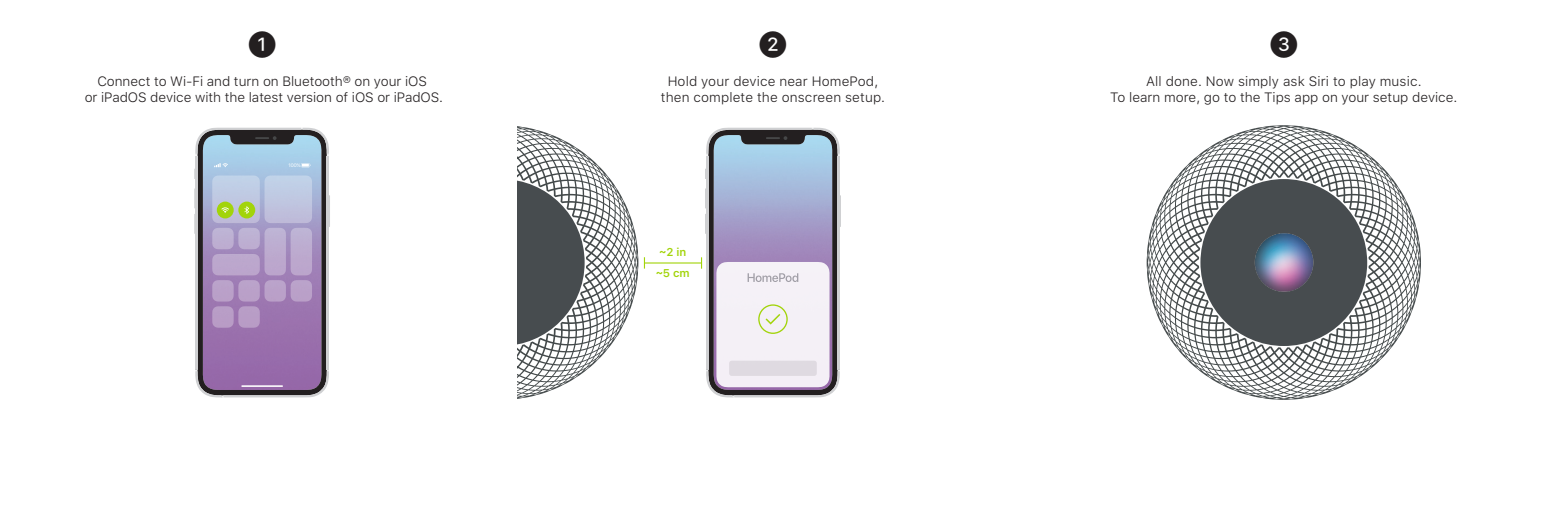
<style>
.page{position:relative;width:1546px;height:525px;background:#fff}
.page>*{position:absolute;margin:0;border:0;box-sizing:border-box;transform-origin:0 0}
.Number{font:300 36px "SF Pro Text";color:#231f20}
.Body{font:300 13.5px/16.2px "SF Pro Text";color:#231f20;text-align:center}
.Distance_callout{font:600 11.25px "SF Pro Text";color:#a2d40a}
.t1{font:4.95px "SF Pro Display";color:#fff}
</style>
<div class="page">
<hr style="left:644px;top:262px;width:57px;height:1px;background:#a2d40a">
<svg style="left:197px;top:155px;width:130px;height:214px"></svg>
<hr style="left:195px;top:155px;width:2px;height:214px;background:#cfd0d2">
<svg style="left:195px;top:369px;width:134px;height:28px"></svg>
<svg style="left:194px;top:188px;width:1px;height:46px"></svg>
<hr style="left:327px;top:155px;width:2px;height:214px;background:#cfd0d2">
<svg style="left:195px;top:127px;width:134px;height:28px"></svg>
<svg style="left:329px;top:195px;width:1px;height:32px"></svg>
<hr style="left:241px;top:385px;width:42px;height:1px;background:#fff">
<svg style="left:214px;top:163px;width:14px;height:4px"></svg>
<svg style="left:301px;top:163px;width:10px;height:4px"></svg>
<svg style="left:212px;top:175px;width:100px;height:152px"></svg>
<svg style="left:708px;top:155px;width:129px;height:102px"></svg>
<hr style="left:837px;top:155px;width:3px;height:214px;background:#cfd0d2">
<hr style="left:706px;top:155px;width:2px;height:214px;background:#cfd0d2">
<svg style="left:706px;top:127px;width:134px;height:28px"></svg>
<svg style="left:705px;top:188px;width:1px;height:46px"></svg>
<svg style="left:840px;top:195px;width:1px;height:32px"></svg>
<svg style="left:701px;top:257px;width:139px;height:140px"></svg>
<svg style="left:517px;top:126px;width:121px;height:273px"></svg>
<svg style="left:517px;top:179px;width:67px;height:166px"></svg>
<img style="left:1146px;top:125px;width:275px;height:275px">
<p class="Number" style="left:246px;top:18px;width:33px">❶</p>
<p class="Number" style="left:757px;top:18px;width:33px">❷</p>
<p class="Number" style="left:1268px;top:18px;width:33px">❸</p>
<p class="Body" style="left:85px;top:74px;width:360px">Connect to Wi-Fi and turn on Bluetooth® on your iOS<br>or iPadOS device with the latest version of iOS or iPadOS.</p>
<p class="Body" style="left:661px;top:74px;width:226px">Hold your device near HomePod, then complete the onscreen setup.</p>
<p class="Body" style="left:1110px;top:74px;width:349px">All done. Now simply ask Siri to play music.<br>To learn more, go to the Tips app on your setup device.</p>
<p class="t1" style="left:288px;top:161px;width:14px">100%</p>
<p class="Distance_callout" style="left:659px;top:243px;width:28px">~2 in</p>
<p class="Distance_callout" style="left:656px;top:265px;width:35px">~5 cm</p>
</div>
